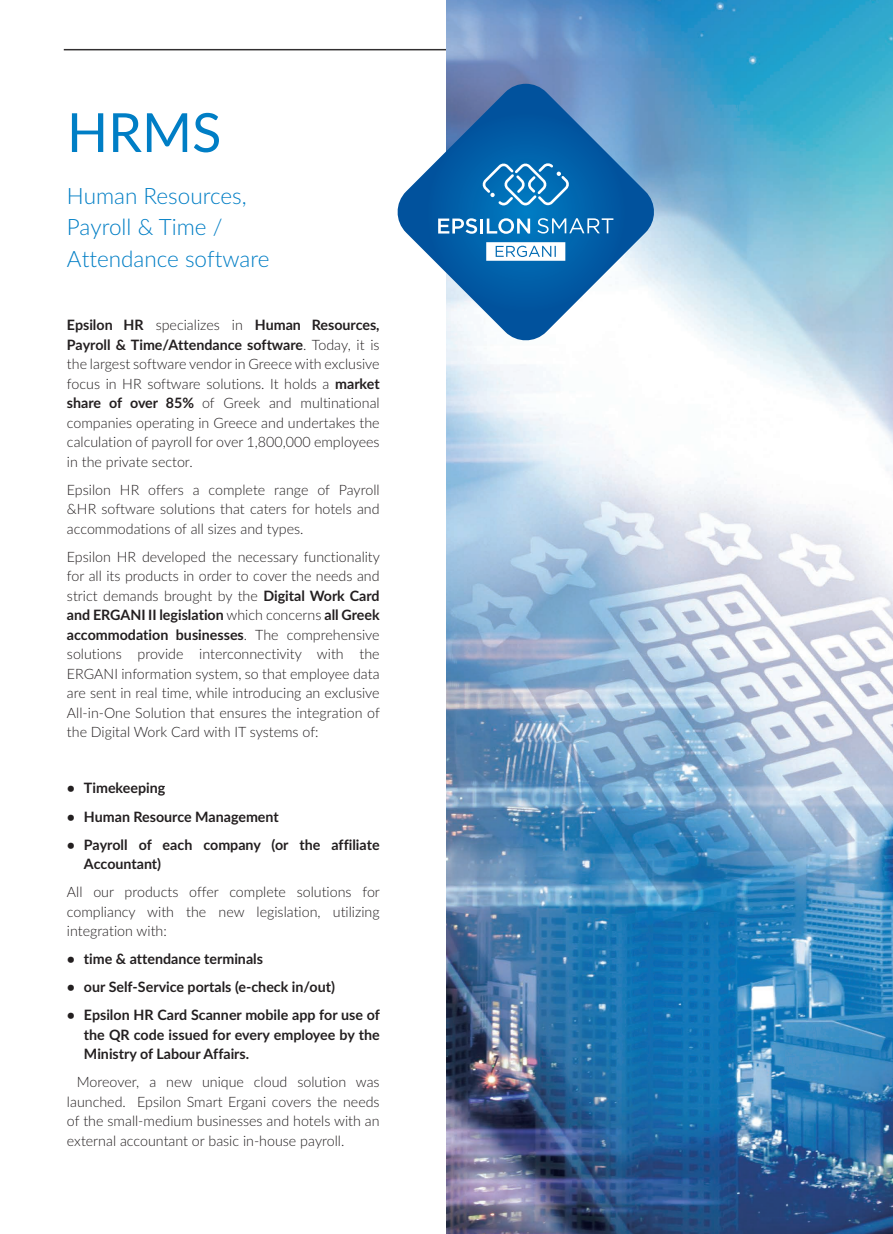
<style>
.page{position:relative;width:893px;height:1234px;background:#fff}
.page>*{position:absolute;margin:0;border:0;box-sizing:border-box;transform-origin:0 0}
.t1{font:54px "Lato";color:#007ec5}
.t2{font:300 22.5px/31.5px "Lato";color:#007ec5}
.t3{font:300 14.25px/19.5px "Lato";color:#231f20;text-align:justify}
.t4{font:700 14.25px/19.5px "Lato";color:#231f20}
.s1{font-weight:700}
</style>
<div class="page">
<hr style="left:64px;top:49px;width:765px;height:1px;background:#312f30">
<img style="left:446px;top:0;width:447px;height:1233px">
<svg style="left:397px;top:84px;width:260px;height:259px"></svg>
<svg style="left:438px;top:218px;width:39px;height:16px"></svg>
<hr style="left:480px;top:218px;width:3px;height:15px;background:#fff">
<svg style="left:487px;top:218px;width:43px;height:16px"></svg>
<svg style="left:537px;top:218px;width:76px;height:15px"></svg>
<svg style="left:482px;top:163px;width:87px;height:42px;background:#358bc4"></svg>
<svg style="left:486px;top:242px;width:79px;height:19px"></svg>
<h1 class="t1" style="left:67px;top:94px;width:156px">HRMS</h1>
<h2 class="t2" style="left:67px;top:179px;width:204px">Human Resources,<br>Payroll &amp; Time /<br>Attendance software</h2>
<p class="t3" style="left:67px;top:315px;width:314px"><span class="s1">Epsilon HR</span> specializes in <span class="s1">Human Resources, Payroll &amp; Time/Attendance software</span>. Today, it is the largest software vendor in Greece with exclusive focus in HR software solutions. It holds a <span class="s1">market share of over 85%</span> of Greek and multinational companies operating in Greece and undertakes the calculation of payroll for over 1,800,000 employees in the private sector.</p>
<p class="t3" style="left:67px;top:479px;width:314px">Epsilon HR offers a complete range of Payroll &amp;HR software solutions that caters for hotels and accommodations of all sizes and types.</p>
<p class="t3" style="left:67px;top:546px;width:315px">Epsilon HR developed the necessary functionality for all its products in order to cover the needs and strict demands brought by the <span class="s1">Digital Work Card and ERGANI II legislation</span> which concerns <span class="s1">all Greek accommodation businesses</span>. The comprehensive solutions provide interconnectivity with the ERGANI information system, so that employee data are sent in real time, while introducing an exclusive All-in-One Solution that ensures the integration of the Digital Work Card with IT systems of:</p>
<p class="t4" style="left:67px;top:777px;width:100px">• Timekeeping</p>
<p class="t4" style="left:67px;top:805px;width:213px">• Human Resource Management</p>
<p class="t4" style="left:84px;top:833px;width:297px;text-indent:-17px">• Payroll of each company (or the affiliate<br>Accountant)</p>
<p class="t3" style="left:67px;top:881px;width:314px">All our products offer complete solutions for compliancy with the new legislation, utilizing integration with:</p>
<p class="t4" style="left:67px;top:948px;width:198px">• time &amp; attendance terminals</p>
<p class="t4" style="left:67px;top:976px;width:269px">• our Self-Service portals (e-check in/out)</p>
<p class="t4" style="left:84px;top:1004px;width:297px;text-align:justify;text-indent:-17px">• Epsilon HR Card Scanner mobile app for use of the QR code issued for every employee by the Ministry of Labour Affairs.</p>
<p class="t3" style="left:67px;top:1071px;width:314px;text-indent:10px">Moreover, a new unique cloud solution was launched. Epsilon Smart Ergani covers the needs of the small-medium businesses and hotels with an external accountant or basic in-house payroll.</p>
</div>
